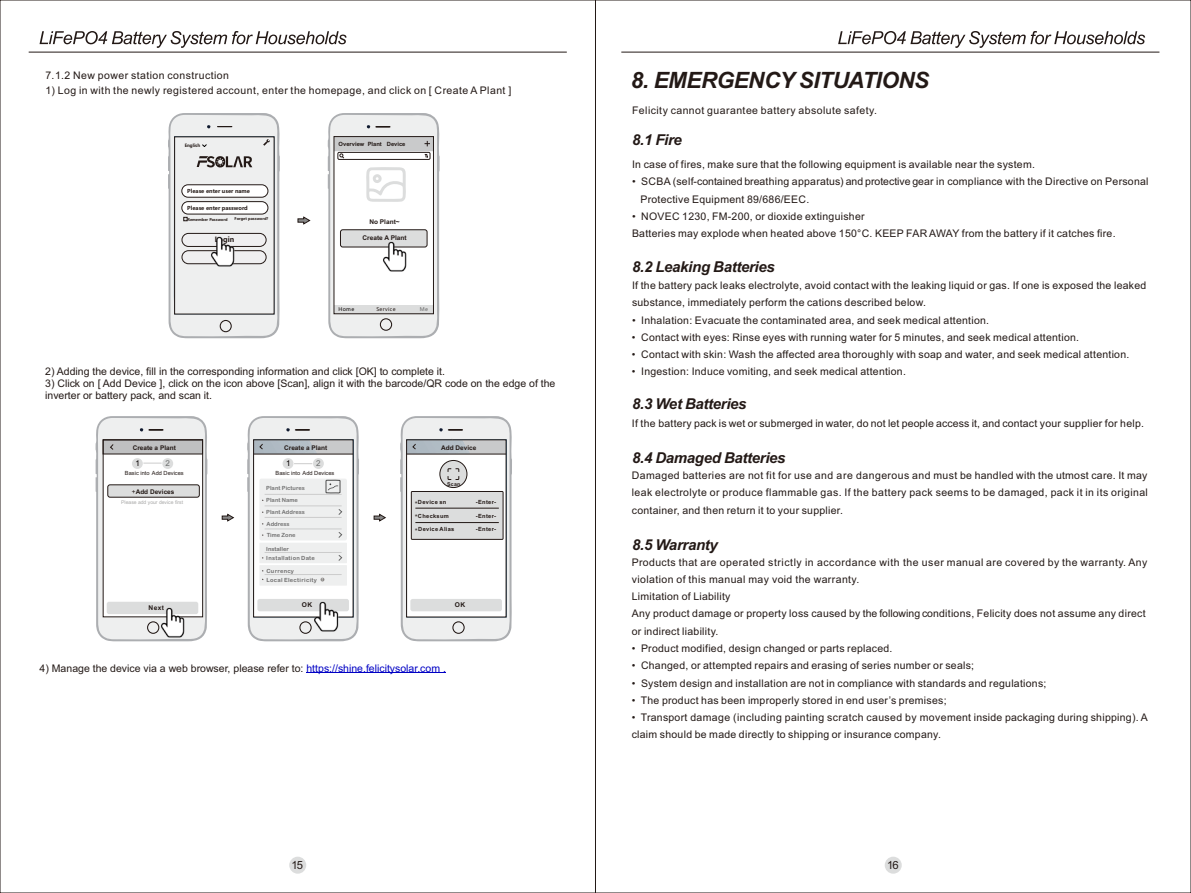
<style>
.page{position:relative;width:1191px;height:893px;background:#fff}
.page>*{position:absolute;margin:0;border:0;box-sizing:border-box;transform-origin:0 0}
.t1{font:italic 700 22.5px "Arial";letter-spacing:-.02em;color:#231916}
.t2{font:italic 700 15px "Arial";letter-spacing:-.02em;color:#231916}
.t3{font:11.25px "Arial";color:#231916}
.t4{font:10.5px/17.2px "Arial";letter-spacing:.025em;color:#231916}
.t5{font:10.5px/12.1px "Arial";color:#231916}
.t6{font:10.5px "Arial";letter-spacing:.045em;color:#231916}
.t7{font:8.1px "Arial";color:#060101}
.t8{font:8.1px "Arial";color:#6d6f6f}
.t9{font:700 7.2px "Microsoft Ya Hei";color:#231916;scale:.96 1}
.t10{font:700 6.6px "Arial";color:#231916}
.t11{font:700 6.45px "Arial";color:#231916}
.t12{font:6.45px/13.5px "Microsoft Ya Hei";color:#231916;text-align:justify}
.t13{font:700 5.85px "Arial";color:#231916}
.t14{font:5.7px/9px "Arial Rounded MT Bold";letter-spacing:.05em;color:#6c6b6b}
.t15{font:5.7px/11.6px "Arial Rounded MT Bold";color:#717171}
.t16{font:700 5.7px "Arial";letter-spacing:.055em;color:#231916}
.t17{font:5.7px "Arial";color:#231916}
.t18{font:700 5.4px "Microsoft Ya Hei";color:#231916}
.t19{font:700 5.25px "Arial";color:#231916}
.t20{font:5.1px "Arial";color:#a7a7a6}
.t21{font:5.1px "Microsoft Ya Hei";letter-spacing:.06em;color:#231916}
.t22{font:5.1px "Microsoft Ya Hei";color:#060101}
.t23{font:5.1px "Microsoft Ya Hei";color:#666}
.t24{font:700 4.5px "Microsoft Ya Hei";color:#231916;scale:.96 1}
.t25{font:700 3.75px "Microsoft Ya Hei";color:#231916}
.s1{font-weight:400}
.s2{color:#0000c4}
</style>
<div class="page">
<hr style="left:29px;top:52px;width:538px;height:1px;background:#231916">
<svg style="left:40px;top:31px;width:306px;height:17px"></svg>
<svg style="left:838px;top:31px;width:307px;height:17px"></svg>
<hr style="left:621px;top:52px;width:538px;height:1px;background:#231916">
<div style="left:884px;top:857px;width:17px;height:17px;background:#dcdddd;border-radius:50%"></div>
<svg style="left:297px;top:216px;width:14px;height:9px"></svg>
<svg style="left:247px;top:416px;width:112px;height:225px"></svg>
<div style="left:253px;top:439px;width:100px;height:178px;border:1px solid #231916"></div>
<img style="left:311px;top:601px;width:31px;height:31px">
<svg style="left:95px;top:416px;width:113px;height:225px"></svg>
<div style="left:103px;top:439px;width:100px;height:178px;border:1px solid #231916"></div>
<img style="left:157px;top:607px;width:31px;height:31px">
<svg style="left:400px;top:416px;width:112px;height:225px"></svg>
<div style="left:406px;top:439px;width:100px;height:178px;border:1px solid #231916"></div>
<div style="left:439px;top:460px;width:28px;height:28px;background:#dcdddd;border:1px solid #231916;border-radius:50%"></div>
<div style="left:447px;top:468px;width:12px;height:12px;border:1px solid #231916"></div>
<hr style="left:451px;top:467px;width:4px;height:14px;background:#dcdddd">
<hr style="left:447px;top:472px;width:13px;height:4px;background:#dcdddd">
<div style="left:411px;top:491px;width:92px;height:49px;background:#dcdddd;border:1px solid #231916"></div>
<hr style="left:415px;top:508px;width:84px;height:1px;background:#231916">
<hr style="left:415px;top:522px;width:84px;height:1px;background:#231916">
<svg style="left:221px;top:513px;width:14px;height:9px"></svg>
<svg style="left:373px;top:513px;width:13px;height:9px"></svg>
<hr style="left:306px;top:672px;width:140px;height:1px;background:#0000c4">
<svg style="left:327px;top:113px;width:113px;height:225px"></svg>
<svg style="left:168px;top:113px;width:112px;height:225px;background:#dbdcdc"></svg>
<div style="left:289px;top:857px;width:17px;height:17px;background:#dcdddd;border-radius:50%"></div>
<p class="t6" style="left:45px;top:71px;width:185px">7.1.2 New power station construction</p>
<p class="t6" style="left:45px;top:86px;width:467px">1) Log in with the newly registered account, enter the homepage, and click on [ Create A Plant ]</p>
<p class="t24" style="left:185px;top:143px;width:18px">English</p>
<p class="t18" style="left:187px;top:189px;width:64px">Please enter user name</p>
<p class="t18" style="left:187px;top:205px;width:62px">Please enter password</p>
<p class="t25" style="left:187px;top:217px;width:42px">Remember Password</p>
<p class="t25" style="left:234px;top:217px;width:35px">Forget password?</p>
<p class="t13" style="left:339px;top:141px;width:27px">Overview</p>
<p class="t13" style="left:368px;top:141px;width:39px">Plant Device</p>
<p class="t10" style="left:369px;top:220px;width:32px">No Plant~</p>
<p class="t9" style="left:215px;top:236px;width:22px">Login</p>
<p class="t10" style="left:362px;top:236px;width:46px">Create A Plant</p>
<p class="t22" style="left:338px;top:307px;width:17px">Home</p>
<p class="t21" style="left:376px;top:307px;width:21px">Service</p>
<p class="t23" style="left:420px;top:307px;width:10px">Me</p>
<p class="t5" style="left:45px;top:366px;width:401px">2) Adding the device, fill in the corresponding information and click [OK] to complete it.</p>
<p class="t5" style="left:45px;top:378px;width:512px">3) Click on [ Add Device ], click on the icon above [Scan], align it with the barcode/QR code on the edge of the inverter or battery pack, and scan it.</p>
<p class="t11" style="left:133px;top:445px;width:45px">Create a Plant</p>
<p class="t17" style="left:125px;top:471px;width:60px">Basic into Add Devices</p>
<p class="t11" style="left:132px;top:489px;width:44px"><span class="s1">+</span>Add Devices</p>
<p class="t20" style="left:121px;top:501px;width:63px">Please add your device first</p>
<p class="t7" style="left:135px;top:460px;width:6px">1</p>
<p class="t8" style="left:166px;top:460px;width:6px">2</p>
<p class="t11" style="left:284px;top:445px;width:45px">Create a Plant</p>
<p class="t17" style="left:276px;top:471px;width:60px">Basic into Add Devices</p>
<p class="t7" style="left:286px;top:460px;width:6px">1</p>
<p class="t8" style="left:316px;top:460px;width:6px">2</p>
<p class="t15" style="left:266px;top:483px;width:40px">Plant Pictures</p>
<p class="t15" style="left:266px;top:507px;width:40px">Plant Address<br>Address<br>Time Zone</p>
<p class="t14" style="left:266px;top:545px;width:50px">Installer<br>Installation Date</p>
<p class="t14" style="left:266px;top:566px;width:58px;line-height:9.6px">Currency<br>Local Electiricity <sup>!</sup></p>
<p class="t15" style="left:266px;top:495px;width:33px">Plant Name</p>
<p class="t11" style="left:441px;top:445px;width:37px">Add Device</p>
<p class="t19" style="left:447px;top:482px;width:15px">Scan</p>
<p class="t16" style="left:418px;top:500px;width:30px">Device sn</p>
<p class="t16" style="left:418px;top:513px;width:32px">Checksum</p>
<p class="t16" style="left:418px;top:527px;width:38px">Device Alias</p>
<p class="t12" style="left:415px;top:497px;width:4px">* * *</p>
<p class="t16" style="left:476px;top:500px;width:22px">-Enter-</p>
<p class="t16" style="left:476px;top:513px;width:22px">-Enter-</p>
<p class="t16" style="left:476px;top:527px;width:22px">-Enter-</p>
<p class="t10" style="left:149px;top:605px;width:17px">Next</p>
<p class="t10" style="left:302px;top:603px;width:12px">OK</p>
<p class="t10" style="left:455px;top:603px;width:12px">OK</p>
<p class="t5" style="left:40px;top:663px;width:408px">4) Manage the device via a web browser, please refer to: <span class="s2">https://shine.felicitysolar.com .</span></p>
<h1 class="t1" style="left:631px;top:72px;width:300px">8. EMERGENCY SITUATIONS</h1>
<p class="t6" style="left:632px;top:106px;width:246px">Felicity cannot guarantee battery absolute safety.</p>
<h2 class="t2" style="left:632px;top:134px;width:51px">8.1 Fire</h2>
<p class="t4" style="left:632px;top:157px;width:404px">In case of fires, make sure that the following equipment is available near the system.</p>
<p class="t4" style="left:640px;top:174px;width:509px;text-indent:-8px">• SCBA (self-contained breathing apparatus) and protective gear in compliance with the Directive on Personal<br>Protective Equipment 89/686/EEC.</p>
<p class="t4" style="left:632px;top:209px;width:485px">• NOVEC 1230, FM-200, or dioxide extinguisher<br>Batteries may explode when heated above 150°C. KEEP FAR AWAY from the battery if it catches fire.</p>
<h2 class="t2" style="left:632px;top:261px;width:144px">8.2 Leaking Batteries</h2>
<p class="t4" style="left:632px;top:278px;width:516px">If the battery pack leaks electrolyte, avoid contact with the leaking liquid or gas. If one is exposed the leaked substance, immediately perform the cations described below.</p>
<p class="t4" style="left:632px;top:312px;width:359px">• Inhalation: Evacuate the contaminated area, and seek medical attention.</p>
<p class="t4" style="left:632px;top:329px;width:449px">• Contact with eyes: Rinse eyes with running water for 5 minutes, and seek medical attention.</p>
<p class="t4" style="left:632px;top:347px;width:499px">• Contact with skin: Wash the affected area thoroughly with soap and water, and seek medical attention.</p>
<p class="t4" style="left:632px;top:364px;width:275px">• Ingestion: Induce vomiting, and seek medical attention.</p>
<h2 class="t2" style="left:632px;top:398px;width:116px">8.3 Wet Batteries</h2>
<p class="t4" style="left:632px;top:416px;width:513px">If the battery pack is wet or submerged in water, do not let people access it, and contact your supplier for help.</p>
<h2 class="t2" style="left:632px;top:452px;width:155px">8.4 Damaged Batteries</h2>
<p class="t4" style="left:632px;top:468px;width:517px;text-align:justify">Damaged batteries are not fit for use and are dangerous and must be handled with the utmost care. It may leak electrolyte or produce flammable gas. If the battery pack seems to be damaged, pack it in its original container, and then return it to your supplier.</p>
<h2 class="t2" style="left:632px;top:539px;width:87px">8.5 Warranty</h2>
<p class="t4" style="left:632px;top:554px;width:517px">Products that are operated strictly in accordance with the user manual are covered by the warranty. Any violation of this manual may void the warranty.<br>Limitation of Liability<br>Any product damage or property loss caused by the following conditions, Felicity does not assume any direct or indirect liability.</p>
<p class="t4" style="left:632px;top:641px;width:262px">• Product modified, design changed or parts replaced.</p>
<p class="t4" style="left:632px;top:658px;width:344px">• Changed, or attempted repairs and erasing of series number or seals;</p>
<p class="t4" style="left:632px;top:675px;width:416px">• System design and installation are not in compliance with standards and regulations;</p>
<p class="t4" style="left:632px;top:692px;width:316px">• The product has been improperly stored in end user’s premises;</p>
<p class="t4" style="left:632px;top:710px;width:517px">• Transport damage (including painting scratch caused by movement inside packaging during shipping). A claim should be made directly to shipping or insurance company.</p>
<p class="t3" style="left:291px;top:861px;width:13px">15</p>
<p class="t3" style="left:887px;top:861px;width:13px">16</p>
</div>
